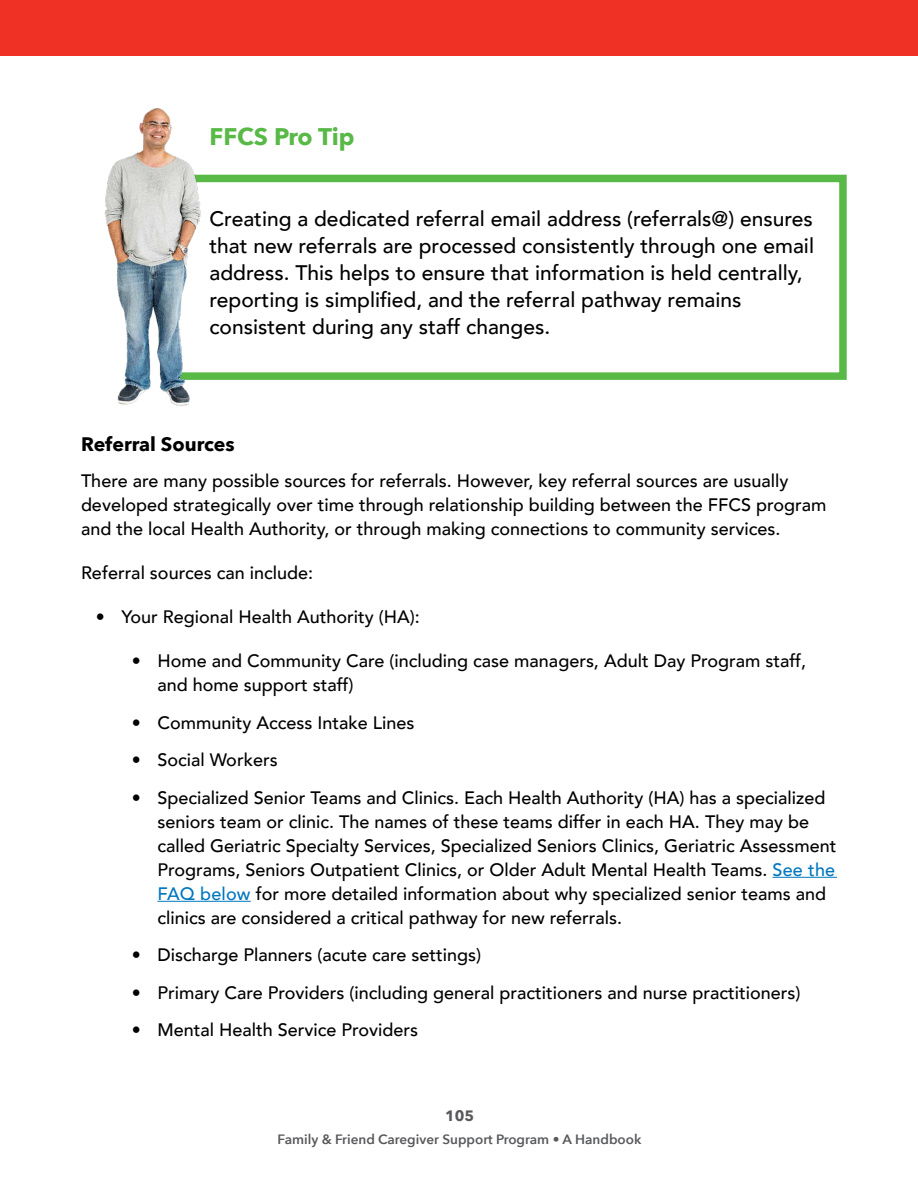
<style>
.page{position:relative;width:918px;height:1188px;background:#fff}
.page>*{position:absolute;margin:0;border:0;box-sizing:border-box;transform-origin:0 0}
.t1{font:700 24px "Avenir Next";color:#58b947}
.t2{font:500 21px/27px "Avenir";color:#000}
.t3{font:700 19.5px "Avenir Next";color:#000}
.t4{font:500 18px/24px "Avenir";color:#000}
.t5{font:700 15px "Avenir Next";color:#58595b}
.t6{font:600 13.5px "Avenir Next";color:#58595b}
.s1{color:#0077be}
</style>
<div class="page">
<div style="left:0;top:0;width:918px;height:56px;background:#ee3124"></div>
<div style="left:171px;top:175px;width:676px;height:205px;border:8px solid #58b947"></div>
<hr style="left:773px;top:877px;width:64px;height:1px;background:#0077be">
<hr style="left:158px;top:901px;width:93px;height:1px;background:#0077be">
<img style="left:104px;top:108px;width:105px;height:298px">
<h1 class="t1" style="left:210px;top:116px;width:147px">FFCS Pro Tip</h1>
<p class="t2" style="left:210px;top:204px;width:606px">Creating a dedicated referral email address (referrals@) ensures that new referrals are processed consistently through one email address. This helps to ensure that information is held centrally, reporting is simplified, and the referral pathway remains consistent during any staff changes.</p>
<p class="t3" style="left:81px;top:427px;width:155px">Referral Sources</p>
<p class="t4" style="left:81px;top:467px;width:747px">There are many possible sources for referrals. However, key referral sources are usually developed strategically over time through relationship building between the FFCS program and the local Health Authority, or through making connections to community services.</p>
<p class="t4" style="left:81px;top:560px;width:234px">Referral sources can include:</p>
<p class="t4" style="left:96px;top:604px;width:325px">• Your Regional Health Authority (HA):</p>
<p class="t4" style="left:158px;top:648px;width:650px;text-indent:-26px">• Home and Community Care (including case managers, Adult Day Program staff, and home support staff)</p>
<p class="t4" style="left:132px;top:710px;width:284px">• Community Access Intake Lines</p>
<p class="t4" style="left:132px;top:747px;width:147px">• Social Workers</p>
<p class="t4" style="left:158px;top:785px;width:680px;text-indent:-26px">• Specialized Senior Teams and Clinics. Each Health Authority (HA) has a specialized seniors team or clinic. The names of these teams differ in each HA. They may be called Geriatric Specialty Services, Specialized Seniors Clinics, Geriatric Assessment Programs, Seniors Outpatient Clinics, or Older Adult Mental Health Teams. <span class="s1">See the FAQ below</span> for more detailed information about why specialized senior teams and clinics are considered a critical pathway for new referrals.</p>
<p class="t4" style="left:132px;top:942px;width:351px">• Discharge Planners (acute care settings)</p>
<p class="t4" style="left:132px;top:980px;width:670px">• Primary Care Providers (including general practitioners and nurse practitioners)</p>
<p class="t4" style="left:132px;top:1017px;width:288px">• Mental Health Service Providers</p>
<p class="t5" style="left:445px;top:1103px;width:31px">105</p>
<p class="t6" style="left:278px;top:1127px;width:365px">Family &amp; Friend Caregiver Support Program • A Handbook</p>
</div>
